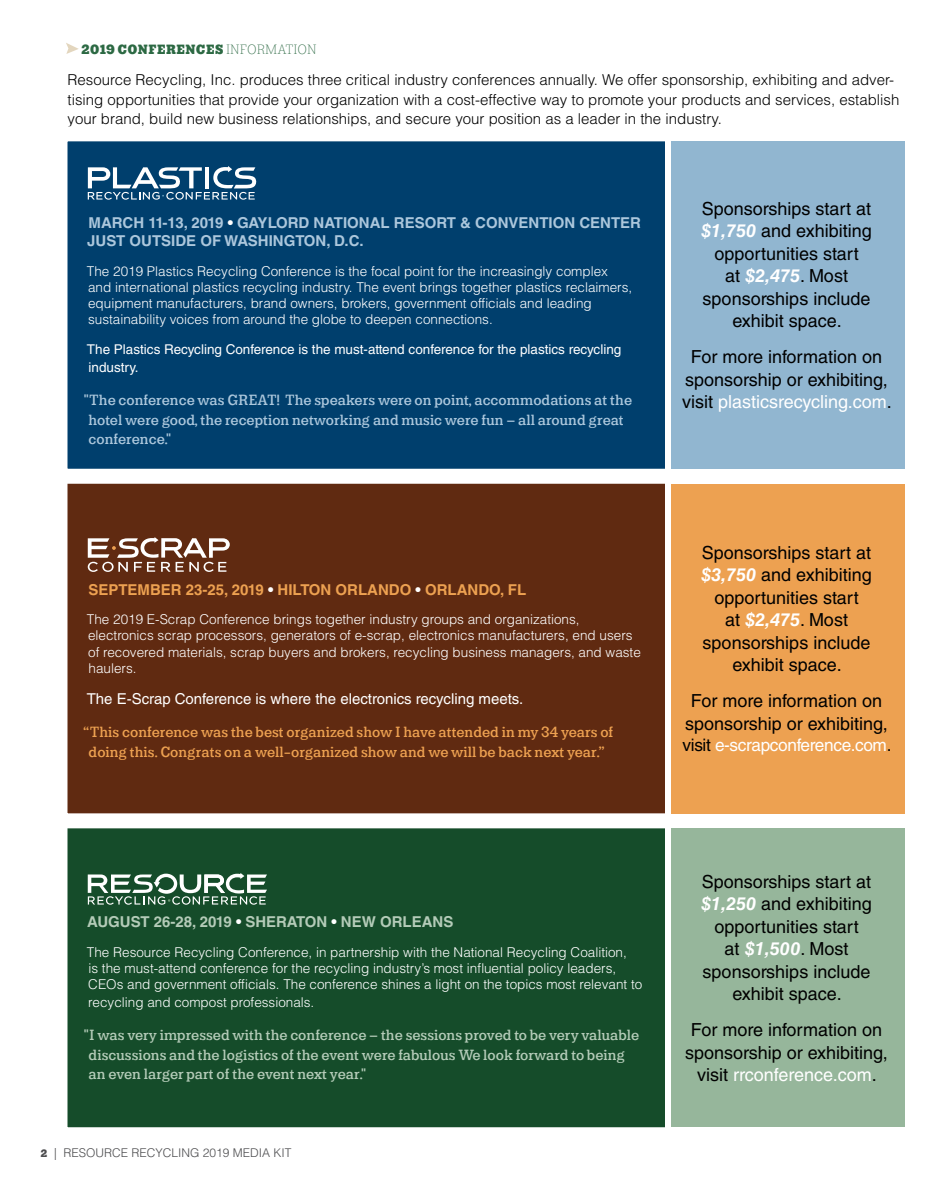
<style>
.page{position:relative;width:945px;height:1188px;background:#fff}
.page>*{position:absolute;margin:0;border:0;box-sizing:border-box;transform-origin:0 0}
.t1{font:18px/22.5px "Helvetica LT Std";color:#000;text-align:center}
.t2{font:17.25px "Helvetica LT Std";letter-spacing:-.02em;color:#fff}
.t3{font:600 16.5px/19.5px "Lehigh Personal";color:#b4cbb8}
.t4{font:600 16.5px/19.5px "Lehigh Personal";color:#acc7dc}
.t5{font:600 16.5px/19.5px "Lehigh Personal";color:#eda151;text-align:center}
.t6{font:300 15px/19.5px "Helvetica LT Std";color:#000}
.t7{font:700 15px/18px "Helvetica LT Std";color:#acc7dc}
.t8{font:15px "Helvetica LT Std";color:#fff}
.t9{font:700 15px "Helvetica LT Std";color:#eda151}
.t10{font:700 15px "Helvetica LT Std";color:#b4cbb8}
.t11{font:900 15px "Lehigh Personal";color:#2c6943}
.t12{font:300 13.5px/16.2px "Helvetica LT Std";color:#fff}
.t13{font:13.5px/18px "Helvetica LT Std";color:#fff}
.t14{font:300 12px "Helvetica LT Std";color:#4d4d4f}
.s1{font-weight:300}
.s2{color:#fff}
.s3{font-weight:700;font-style:italic;color:#fff}
.s4{color:#000}
.s5{font-family:"Lehigh Personal";font-weight:900}
</style>
<div class="page">
<svg style="left:66px;top:43px;width:13px;height:11px"></svg>
<div style="left:67px;top:836px;width:598px;height:292px;background:#154c2a"></div>
<svg style="left:67px;top:491px;width:626px;height:345px;background:#66361e"></svg>
<svg style="left:67px;top:141px;width:598px;height:350px;background:#144c75"></svg>
<div style="left:669px;top:141px;width:235px;height:328px;background:#91b6d0"></div>
<div style="left:669px;top:484px;width:235px;height:329px;background:#eda151"></div>
<div style="left:669px;top:828px;width:235px;height:299px;background:#96b69b"></div>
<div style="left:665px;top:135px;width:6px;height:1000px;background:#fff"></div>
<p class="t11" style="left:81px;top:40px;width:237px">2019 CONFERENCES <span class="s1">INFORMATION</span></p>
<p class="t6" style="left:68px;top:70px;width:833px">Resource Recycling, Inc. produces three critical industry conferences annually. We offer sponsorship, exhibiting and adver&shy;tising opportunities that provide your organization with a cost-effective way to promote your products and services, establish your brand, build new business relationships, and secure your position as a leader in the industry.</p>
<p class="t7" style="left:87px;top:214px;width:555px">MARCH 11-13, 2019 <span class="s2">•</span> GAYLORD NATIONAL RESORT &amp; CONVENTION CENTER<br>JUST OUTSIDE OF WASHINGTON, D.C.</p>
<p class="t12" style="left:87px;top:263px;width:547px">The 2019 Plastics Recycling Conference is the focal point for the increasingly complex and international plastics recycling industry. The event brings together plastics reclaimers, equipment manufacturers, brand owners, brokers, government officials and leading sustainability voices from around the globe to deepen connections.</p>
<p class="t13" style="left:87px;top:340px;width:536px">The Plastics Recycling Conference is the must-attend conference for the plastics recycling industry.</p>
<p class="t4" style="left:84px;top:390px;width:550px">"The conference was GREAT! The speakers were on point, accommodations at the hotel were good, the reception networking and music were fun – all around great conference."</p>
<p class="t9" style="left:88px;top:580px;width:439px">SEPTEMBER 23-25, 2019 <span class="s2">•</span> HILTON ORLANDO <span class="s2">•</span> ORLANDO, FL</p>
<p class="t12" style="left:87px;top:611px;width:555px">The 2019 E-Scrap Conference brings together industry groups and organizations, electronics scrap processors, generators of e-scrap, electronics manufacturers, end users of recovered materials, scrap buyers and brokers, recycling business managers, and waste haulers.</p>
<p class="t8" style="left:87px;top:690px;width:438px">The E-Scrap Conference is where the electronics recycling meets.</p>
<p class="t5" style="left:83px;top:722px;width:532px">“This conference was the best organized show I have attended in my 34 years of doing this. Congrats on a well-organized show and we will be back next year.”</p>
<h1 class="t1" style="left:701px;top:197px;width:172px">Sponsorships start at <span class="s3">$1,750</span> and exhibiting opportunities start<br>at <span class="s3">$2,475</span>. Most sponsorships include exhibit space.</h1>
<h1 class="t1" style="left:682px;top:346px;width:211px">For more information on sponsorship or exhibiting, visit <span class="s2">plasticsrecycling.com</span>.</h1>
<h1 class="t1" style="left:701px;top:541px;width:172px">Sponsorships start at <span class="s3">$3,750</span> and exhibiting opportunities start<br>at <span class="s3">$2,475</span>. Most sponsorships include exhibit space.</h1>
<h1 class="t1" style="left:685px;top:690px;width:204px">For more information on sponsorship or exhibiting,</h1>
<p class="t2" style="left:683px;top:735px;width:210px"><span class="s4">visit</span> e-scrapconference.com<span class="s4">.</span></p>
<p class="t10" style="left:87px;top:913px;width:368px">AUGUST 26-28, 2019 <span class="s2">•</span> SHERATON <span class="s2">•</span> NEW ORLEANS</p>
<p class="t12" style="left:87px;top:944px;width:557px">The Resource Recycling Conference, in partnership with the National Recycling Coalition,<br>is the must-attend conference for the recycling industry’s most influential policy leaders,<br>CEOs and government officials. The conference shines a light on the topics most relevant to</p>
<p class="t12" style="left:88px;top:994px;width:228px">recycling and compost professionals.</p>
<p class="t3" style="left:89px;top:1025px;width:552px;text-indent:-5px">"I was very impressed with the conference – the sessions proved to be very valuable discussions and the logistics of the event were fabulous We look forward to being an even larger part of the event next year."</p>
<p class="t14" style="left:40px;top:1145px;width:253px"><span class="s5">2</span> | RESOURCE RECYCLING 2019 MEDIA KIT</p>
<h1 class="t1" style="left:701px;top:870px;width:172px">Sponsorships start at <span class="s3">$1,250</span> and exhibiting opportunities start<br>at <span class="s3">$1,500</span>. Most sponsorships include exhibit space.</h1>
<h1 class="t1" style="left:685px;top:1018px;width:204px">For more information on sponsorship or exhibiting, visit <span class="s2">rrconference.com</span>.</h1>
</div>
